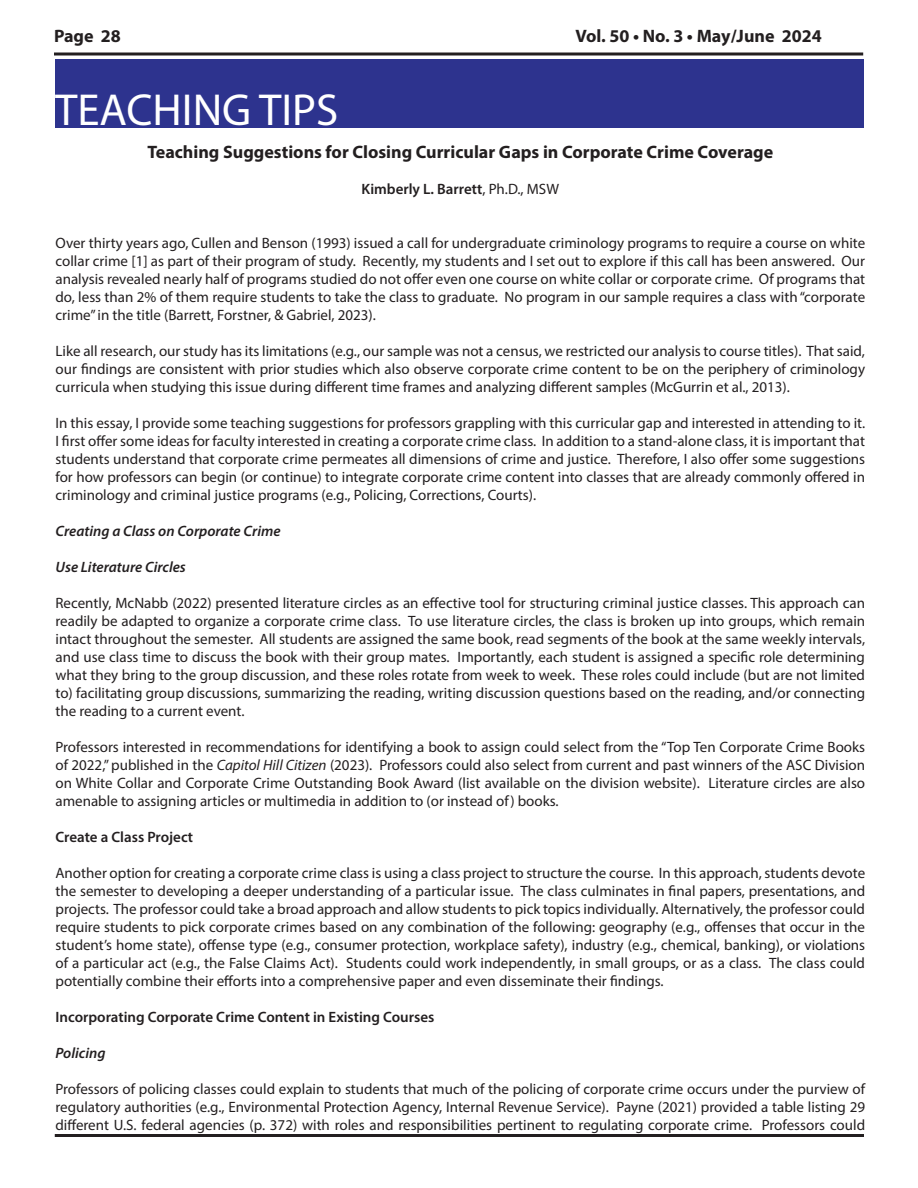
<style>
.page{position:relative;width:918px;height:1188px;background:#fff}
.page>*{position:absolute;margin:0;border:0;box-sizing:border-box;transform-origin:0 0}
.t1{font:45px "Myriad Pro";color:#fff}
.t2{font:700 18px "Myriad Pro";color:#231f20}
.t3{font:15px/18px "Myriad Pro";color:#231f20;text-align:justify}
.t4{font:600 15px "Myriad Pro";color:#231f20}
.t5{font:italic 600 15px "Myriad Pro";color:#231f20}
.s1{font-weight:400}
.s2{font-style:italic}
</style>
<div class="page">
<svg style="left:54px;top:52px;width:809px;height:4px"></svg>
<hr style="left:55px;top:1134px;width:809px;height:3px;background:#231f20">
<div style="left:56px;top:59px;width:808px;height:68px;background:#2d338e"></div>
<div style="left:55px;top:92px;width:791px;height:35px;background:#2d338e"></div>
<p class="t2" style="left:54px;top:24px;width:68px">Page 28</p>
<p class="t2" style="left:575px;top:24px;width:248px">Vol. 50 • No. 3 • May/June 2024</p>
<p class="t1" style="left:55px;top:82px;width:285px">TEACHING TIPS</p>
<p class="t2" style="left:147px;top:140px;width:627px">Teaching Suggestions for Closing Curricular Gaps in Corporate Crime Coverage</p>
<p class="t4" style="left:362px;top:180px;width:199px">Kimberly L. Barrett<span class="s1">, Ph.D., MSW</span></p>
<p class="t3" style="left:56px;top:234px;width:811px">Over thirty years ago, Cullen and Benson (1993) issued a call for undergraduate criminology programs to require a course on white collar crime [1] as part of their program of study. Recently, my students and I set out to explore if this call has been answered. Our analysis revealed nearly half of programs studied do not offer even one course on white collar or corporate crime. Of programs that do, less than 2% of them require students to take the class to graduate. No program in our sample requires a class with “corporate crime” in the title (Barrett, Forstner, &amp; Gabriel, 2023).</p>
<p class="t3" style="left:56px;top:342px;width:811px">Like all research, our study has its limitations (e.g., our sample was not a census, we restricted our analysis to course titles). That said, our findings are consistent with prior studies which also observe corporate crime content to be on the periphery of criminology curricula when studying this issue during different time frames and analyzing different samples (McGurrin et al., 2013).</p>
<p class="t3" style="left:56px;top:414px;width:811px">In this essay, I provide some teaching suggestions for professors grappling with this curricular gap and interested in attending to it.<br>I first offer some ideas for faculty interested in creating a corporate crime class. In addition to a stand-alone class, it is important that students understand that corporate crime permeates all dimensions of crime and justice. Therefore, I also offer some suggestions for how professors can begin (or continue) to integrate corporate crime content into classes that are already commonly offered in criminology and criminal justice programs (e.g., Policing, Corrections, Courts).</p>
<p class="t5" style="left:56px;top:522px;width:227px">Creating a Class on Corporate Crime</p>
<p class="t5" style="left:56px;top:558px;width:132px">Use Literature Circles</p>
<p class="t3" style="left:56px;top:594px;width:811px">Recently, McNabb (2022) presented literature circles as an effective tool for structuring criminal justice classes. This approach can readily be adapted to organize a corporate crime class. To use literature circles, the class is broken up into groups, which remain intact throughout the semester. All students are assigned the same book, read segments of the book at the same weekly intervals, and use class time to discuss the book with their group mates. Importantly, each student is assigned a specific role determining what they bring to the group discussion, and these roles rotate from week to week. These roles could include (but are not limited to) facilitating group discussions, summarizing the reading, writing discussion questions based on the reading, and/or connecting the reading to a current event.</p>
<p class="t3" style="left:56px;top:738px;width:811px">Professors interested in recommendations for identifying a book to assign could select from the “Top Ten Corporate Crime Books of 2022,” published in the <span class="s2">Capitol Hill Citizen</span> (2023). Professors could also select from current and past winners of the ASC Division on White Collar and Corporate Crime Outstanding Book Award (list available on the division website). Literature circles are also amenable to assigning articles or multimedia in addition to (or instead of) books.</p>
<p class="t4" style="left:56px;top:828px;width:139px">Create a Class Project</p>
<p class="t3" style="left:56px;top:864px;width:811px">Another option for creating a corporate crime class is using a class project to structure the course. In this approach, students devote the semester to developing a deeper understanding of a particular issue. The class culminates in final papers, presentations, and projects. The professor could take a broad approach and allow students to pick topics individually. Alternatively, the professor could require students to pick corporate crimes based on any combination of the following: geography (e.g., offenses that occur in the student’s home state), offense type (e.g., consumer protection, workplace safety), industry (e.g., chemical, banking), or violations of a particular act (e.g., the False Claims Act). Students could work independently, in small groups, or as a class. The class could potentially combine their efforts into a comprehensive paper and even disseminate their findings.</p>
<p class="t4" style="left:56px;top:1008px;width:380px">Incorporating Corporate Crime Content in Existing Courses</p>
<p class="t5" style="left:56px;top:1044px;width:51px">Policing</p>
<p class="t3" style="left:56px;top:1080px;width:811px">Professors of policing classes could explain to students that much of the policing of corporate crime occurs under the purview of regulatory authorities (e.g., Environmental Protection Agency, Internal Revenue Service). Payne (2021) provided a table listing 29 different U.S. federal agencies (p. 372) with roles and responsibilities pertinent to regulating corporate crime. Professors could</p>
</div>
